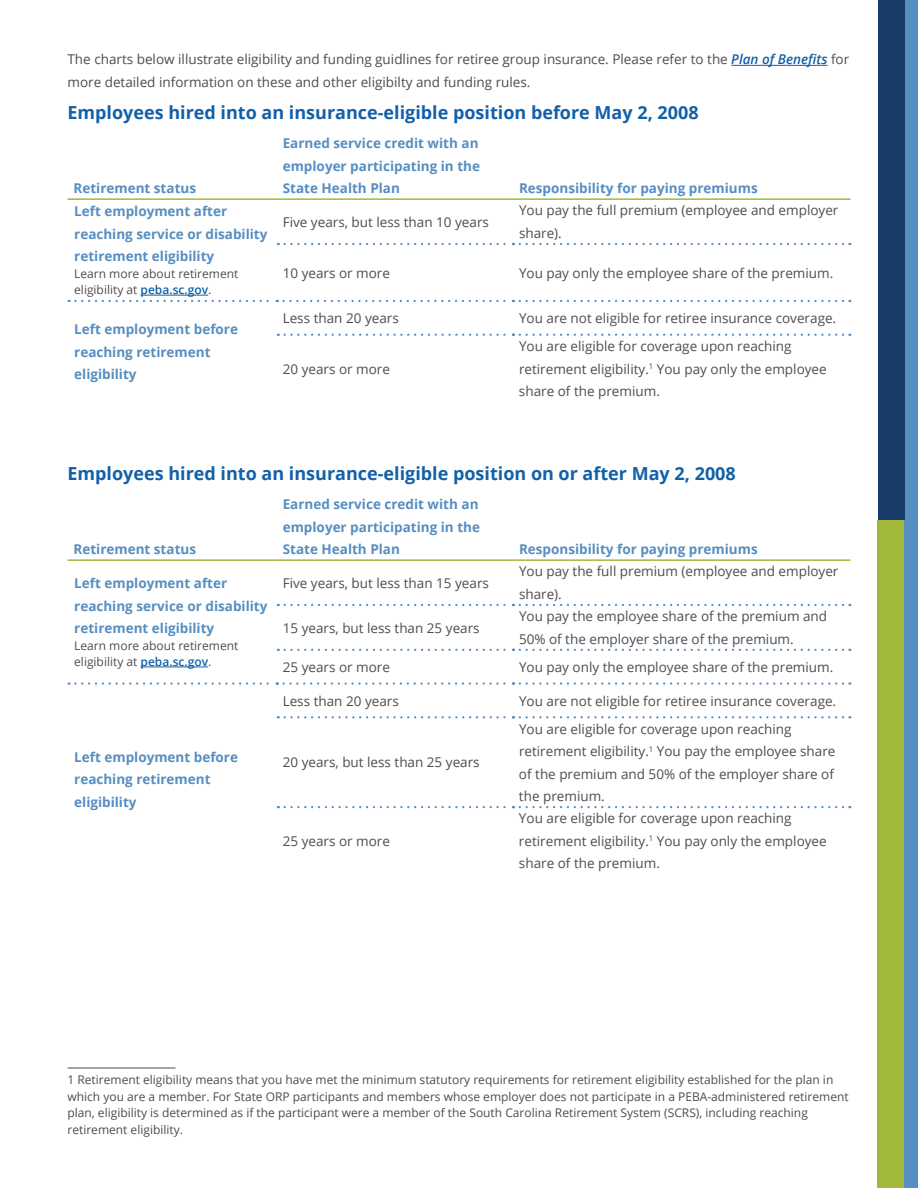
<style>
.page{position:relative;width:918px;height:1188px;background:#fff}
.page>*{position:absolute;margin:0;border:0;box-sizing:border-box;transform-origin:0 0}
.t1{font:700 18px "Open Sans";color:#1260a8}
.t2{font:13.5px/22.5px "Open Sans";color:#4d4d4f}
.t3{font:700 13.5px/22.5px "Open Sans";color:#568ec1}
.t4{font:12px/16.5px "Open Sans";color:#4d4d4f}
.s1{font-weight:600;font-style:italic;color:#1260a8}
.s2{font-weight:600;color:#1260a8}
</style>
<div class="page">
<div style="left:904px;top:0;width:14px;height:1188px;background:#568ec1"></div>
<div style="left:878px;top:0;width:26px;height:520px;background:#183b67"></div>
<div style="left:878px;top:520px;width:26px;height:668px;background:#a0b93b"></div>
<hr style="left:731px;top:65px;width:97px;height:1px;background:#1260a8">
<hr style="left:68px;top:198px;width:209px;height:2px;background:#a0b93b">
<hr style="left:277px;top:198px;width:236px;height:2px;background:#a0b93b">
<hr style="left:513px;top:198px;width:337px;height:2px;background:#a0b93b">
<svg style="left:285px;top:334px;width:229px;height:2px"></svg>
<svg style="left:520px;top:334px;width:330px;height:2px"></svg>
<svg style="left:285px;top:243px;width:229px;height:2px"></svg>
<svg style="left:520px;top:243px;width:330px;height:2px"></svg>
<svg style="left:69px;top:300px;width:209px;height:2px"></svg>
<svg style="left:284px;top:300px;width:230px;height:2px"></svg>
<svg style="left:520px;top:300px;width:330px;height:2px"></svg>
<hr style="left:141px;top:295px;width:67px;height:1px;background:#1260a8">
<hr style="left:68px;top:559px;width:209px;height:2px;background:#a0b93b">
<hr style="left:277px;top:559px;width:236px;height:2px;background:#a0b93b">
<hr style="left:513px;top:559px;width:337px;height:2px;background:#a0b93b">
<svg style="left:285px;top:716px;width:229px;height:2px"></svg>
<svg style="left:520px;top:716px;width:330px;height:2px"></svg>
<svg style="left:285px;top:806px;width:229px;height:2px"></svg>
<svg style="left:520px;top:806px;width:330px;height:2px"></svg>
<svg style="left:285px;top:604px;width:229px;height:2px"></svg>
<svg style="left:520px;top:604px;width:330px;height:2px"></svg>
<svg style="left:285px;top:649px;width:229px;height:2px"></svg>
<svg style="left:520px;top:649px;width:330px;height:2px"></svg>
<svg style="left:69px;top:682px;width:209px;height:3px"></svg>
<svg style="left:284px;top:682px;width:230px;height:3px"></svg>
<svg style="left:520px;top:682px;width:330px;height:3px"></svg>
<hr style="left:141px;top:667px;width:67px;height:1px;background:#1260a8">
<hr style="left:68px;top:1068px;width:108px;height:1px;background:#4d4d4f">
<p class="t2" style="left:67px;top:48px;width:783px">The charts below illustrate eligibility and funding guidlines for retiree group insurance. Please refer to the <span class="s1">Plan of Benefits</span> for more detailed information on these and other eligibilty and funding rules.</p>
<h1 class="t1" style="left:68px;top:100px;width:633px">Employees hired into an insurance-eligible position before May 2, 2008</h1>
<p class="t3" style="left:74px;top:177px;width:124px">Retirement status</p>
<p class="t3" style="left:74px;top:200px;width:195px">Left employment after reaching service or disability retirement eligibility</p>
<p class="t4" style="left:74px;top:265px;width:166px">Learn more about retirement eligibility at <span class="s2">peba.sc.gov</span>.</p>
<p class="t3" style="left:74px;top:318px;width:165px">Left employment before reaching retirement eligibility</p>
<p class="t3" style="left:283px;top:132px;width:199px;text-align:justify">Earned service credit with an employer participating in the State Health Plan</p>
<p class="t3" style="left:519px;top:177px;width:240px">Responsibility for paying premiums</p>
<p class="t2" style="left:283px;top:210px;width:208px">Five years, but less than 10 years</p>
<p class="t2" style="left:519px;top:199px;width:321px">You pay the full premium (employee and employer share).</p>
<p class="t2" style="left:283px;top:261px;width:109px">10 years or more</p>
<p class="t2" style="left:519px;top:261px;width:316px">You pay only the employee share of the premium.</p>
<p class="t2" style="left:283px;top:307px;width:118px">Less than 20 years</p>
<p class="t2" style="left:519px;top:307px;width:319px">You are not eligible for retiree insurance coverage.</p>
<p class="t2" style="left:283px;top:357px;width:109px">20 years or more</p>
<p class="t2" style="left:519px;top:335px;width:309px">You are eligible for coverage upon reaching retirement eligibility.<sup>1</sup> You pay only the employee share of the premium.</p>
<h1 class="t1" style="left:68px;top:461px;width:670px">Employees hired into an insurance-eligible position on or after May 2, 2008</h1>
<p class="t3" style="left:74px;top:538px;width:124px">Retirement status</p>
<p class="t3" style="left:74px;top:572px;width:195px">Left employment after reaching service or disability retirement eligibility</p>
<p class="t4" style="left:74px;top:637px;width:166px">Learn more about retirement eligibility at <span class="s2">peba.sc.gov</span>.</p>
<p class="t3" style="left:74px;top:745px;width:165px">Left employment before reaching retirement eligibility</p>
<p class="t3" style="left:283px;top:493px;width:199px;text-align:justify">Earned service credit with an employer participating in the State Health Plan</p>
<p class="t3" style="left:519px;top:538px;width:240px">Responsibility for paying premiums</p>
<p class="t2" style="left:283px;top:571px;width:208px">Five years, but less than 15 years</p>
<p class="t2" style="left:519px;top:560px;width:321px">You pay the full premium (employee and employer share).</p>
<p class="t2" style="left:283px;top:616px;width:198px">15 years, but less than 25 years</p>
<p class="t2" style="left:519px;top:605px;width:310px">You pay the employee share of the premium and<br>50% of the employer share of the premium.</p>
<p class="t2" style="left:283px;top:655px;width:109px">25 years or more</p>
<p class="t2" style="left:519px;top:655px;width:316px">You pay only the employee share of the premium.</p>
<p class="t2" style="left:283px;top:689px;width:118px">Less than 20 years</p>
<p class="t2" style="left:519px;top:689px;width:319px">You are not eligible for retiree insurance coverage.</p>
<p class="t2" style="left:283px;top:751px;width:198px">20 years, but less than 25 years</p>
<p class="t2" style="left:283px;top:829px;width:109px">25 years or more</p>
<p class="t2" style="left:519px;top:717px;width:318px">You are eligible for coverage upon reaching retirement eligibility.<sup>1</sup> You pay the employee share of the premium and 50% of the employer share of the premium.</p>
<p class="t2" style="left:519px;top:807px;width:309px">You are eligible for coverage upon reaching retirement eligibility.<sup>1</sup> You pay only the employee share of the premium.</p>
<p class="t4" style="left:68px;top:1072px;width:783px">1 Retirement eligibility means that you have met the minimum statutory requirements for retirement eligibility established for the plan in which you are a member. For State ORP participants and members whose employer does not participate in a PEBA-administered retirement plan, eligibility is determined as if the participant were a member of the South Carolina Retirement System (SCRS), including reaching retirement eligibility.</p>
</div>
